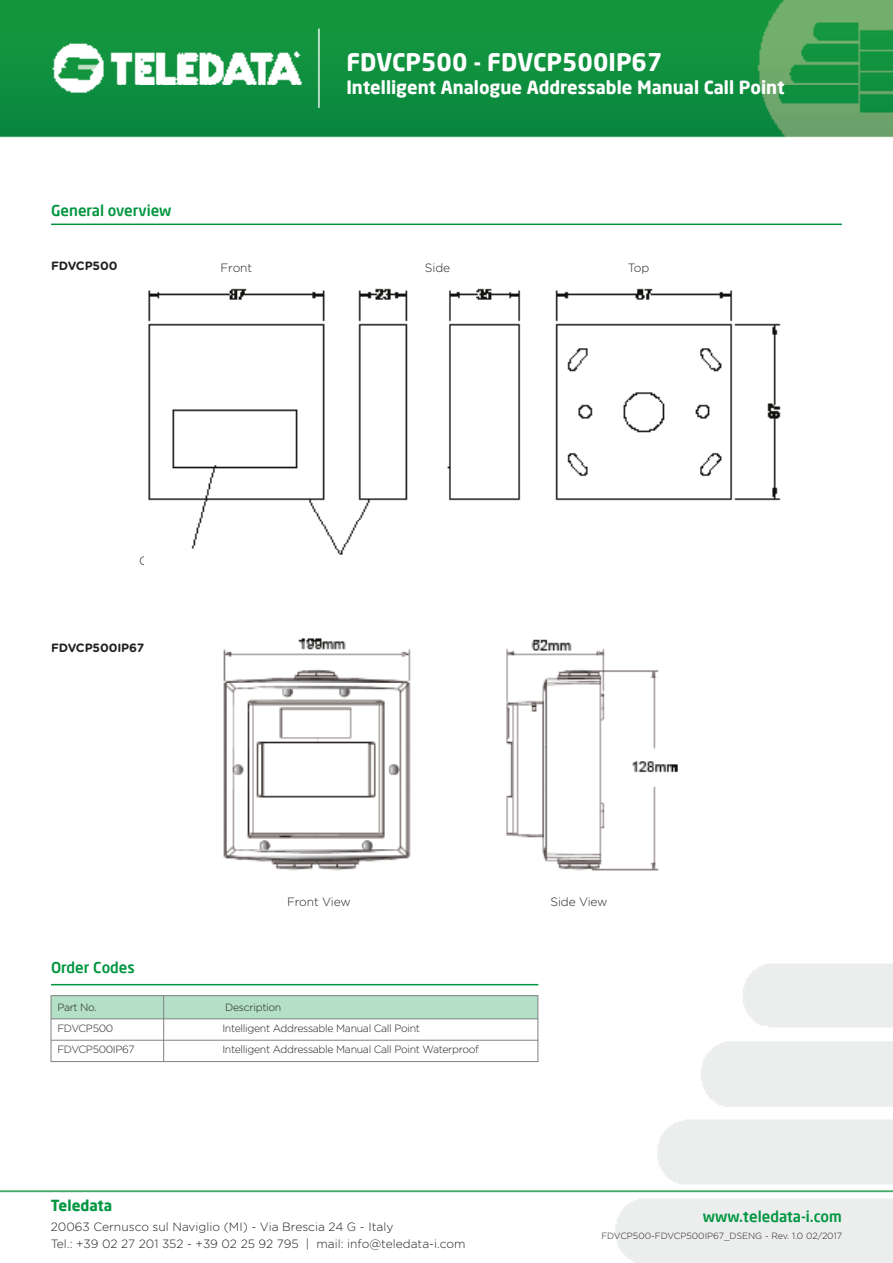
<style>
.page{position:relative;width:893px;height:1263px;background:#fff}
.page>*{position:absolute;margin:0;border:0;box-sizing:border-box;transform-origin:0 0}
.t1{font:700 24px "Neo Sans Pro";color:#fff}
.t2{font:700 18px "Neo Sans Pro";color:#fff}
.t3{font:500 15px "Neo Sans Pro";color:#009640}
.t4{font:700 15px "Neo Sans Pro";color:#009640}
.t5{font:300 12px/16.5px "Gotham Rounded";letter-spacing:-.005em;color:#231f20}
.t6{font:700 12px "Gotham Rounded";letter-spacing:-.01em;color:#231f20}
.t7{font:300 10.5px "Gotham";letter-spacing:-.03em;color:#231f20}
.t8{font:300 9px "Gotham";color:#231f20}
</style>
<div class="page">
<img style="left:0;top:0;width:893px;height:1262px">
<img style="left:145px;top:284px;width:641px;height:297px">
<img style="left:145px;top:614px;width:641px;height:267px">
<hr style="left:51px;top:224px;width:791px;height:1px;background:#009640">
<div style="left:51px;top:995px;width:486px;height:23px;background:#b3e0c6"></div>
<hr style="left:51px;top:984px;width:487px;height:1px;background:#009640">
<div style="left:51px;top:995px;width:487px;height:67px;border:1px solid #808285"></div>
<hr style="left:51px;top:1018px;width:487px;height:1px;background:#808285">
<hr style="left:51px;top:1040px;width:487px;height:1px;background:#808285">
<hr style="left:163px;top:995px;width:1px;height:66px;background:#808285">
<p class="t3" style="left:51px;top:201px;width:122px">General overview</p>
<p class="t6" style="left:51px;top:257px;width:68px">FDVCP500</p>
<p class="t5" style="left:221px;top:259px;width:33px">Front</p>
<p class="t1" style="left:346px;top:47px;width:318px">FDVCP500 - FDVCP500IP67</p>
<p class="t2" style="left:346px;top:76px;width:440px">Intelligent Analogue Addressable Manual Call Point</p>
<p class="t5" style="left:425px;top:259px;width:27px">Side</p>
<p class="t5" style="left:628px;top:259px;width:23px">Top</p>
<p class="t6" style="left:51px;top:639px;width:95px">FDVCP500IP67</p>
<p class="t5" style="left:287px;top:893px;width:65px">Front View</p>
<p class="t5" style="left:550px;top:893px;width:59px">Side View</p>
<p class="t3" style="left:51px;top:958px;width:85px">Order Codes</p>
<p class="t7" style="left:57px;top:1001px;width:41px">Part No.</p>
<p class="t7" style="left:225px;top:1001px;width:58px">Description</p>
<p class="t7" style="left:57px;top:1022px;width:57px">FDVCP500</p>
<p class="t7" style="left:222px;top:1022px;width:199px">Intelligent Addressable Manual Call Point</p>
<p class="t7" style="left:57px;top:1044px;width:79px">FDVCP500IP67</p>
<p class="t7" style="left:222px;top:1044px;width:258px">Intelligent Addressable Manual Call Point Waterproof</p>
<p class="t4" style="left:51px;top:1195px;width:63px">Teledata</p>
<p class="t5" style="left:51px;top:1218px;width:416px">20063 Cernusco sul Naviglio (MI) - Via Brescia 24 G - Italy<br>Tel.: +39 02 27 201 352 - +39 02 25 92 795 | mail: info@teledata-i.com</p>
<p class="t3" style="left:703px;top:1207px;width:140px">www.teledata-i.com</p>
<p class="t8" style="left:601px;top:1231px;width:242px">FDVCP500-FDVCP500IP67_DSENG - Rev. 1.0 02/2017</p>
</div>
